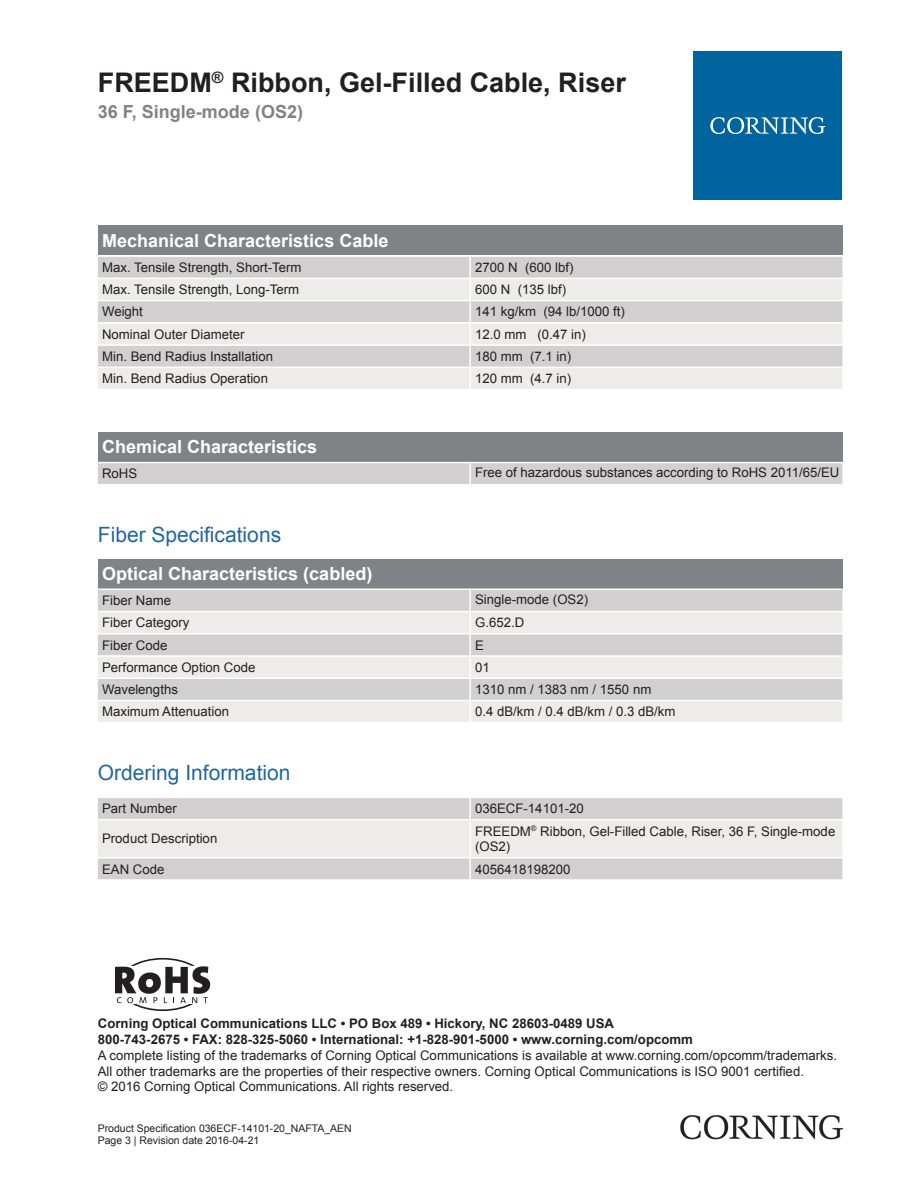
<style>
.page{position:relative;width:919px;height:1187px;background:#fff}
.page>*{position:absolute;margin:0;border:0;box-sizing:border-box;transform-origin:0 0}
.t1{font:700 27px "Arial";color:#231f20}
.t2{font:21px "Arial";color:#2166a2}
.t3{font:700 18px "Arial";color:#fff}
.t4{font:700 18px "Arial";color:#808285}
.t5{font:13.2px/15.9px "Arial";color:#231f20}
.t6{font:700 13.2px/15.9px "Arial";color:#231f20}
.t7{font:10.5px/12.6px "Arial";color:#231f20}
</style>
<div class="page">
<div style="left:98px;top:225px;width:744px;height:30px;background:#808285"></div>
<div style="left:98px;top:257px;width:744px;height:20px;background:#d1cfcf"></div>
<svg style="left:98px;top:279px;width:744px;height:110px;background:#e2e0e0"></svg>
<hr style="left:469px;top:257px;width:2px;height:20px;background:#fff">
<hr style="left:469px;top:279px;width:2px;height:21px;background:#fff">
<hr style="left:469px;top:301px;width:2px;height:21px;background:#fff">
<hr style="left:469px;top:323px;width:2px;height:21px;background:#fff">
<hr style="left:469px;top:346px;width:2px;height:20px;background:#fff">
<hr style="left:469px;top:368px;width:2px;height:21px;background:#fff">
<hr style="left:98px;top:300px;width:372px;height:1px;background:#fff">
<hr style="left:470px;top:300px;width:372px;height:1px;background:#fff">
<hr style="left:98px;top:322px;width:372px;height:1px;background:#fff">
<hr style="left:470px;top:322px;width:372px;height:1px;background:#fff">
<hr style="left:98px;top:344px;width:372px;height:2px;background:#fff">
<hr style="left:470px;top:344px;width:372px;height:2px;background:#fff">
<hr style="left:98px;top:366px;width:372px;height:2px;background:#fff">
<hr style="left:470px;top:366px;width:372px;height:2px;background:#fff">
<div style="left:98px;top:432px;width:744px;height:30px;background:#808285"></div>
<div style="left:98px;top:463px;width:744px;height:21px;background:#d1cfcf"></div>
<hr style="left:469px;top:463px;width:2px;height:21px;background:#fff">
<div style="left:98px;top:558px;width:744px;height:30px;background:#808285"></div>
<div style="left:98px;top:590px;width:744px;height:20px;background:#d1cfcf"></div>
<svg style="left:98px;top:612px;width:744px;height:110px;background:#e2e1e0"></svg>
<hr style="left:469px;top:590px;width:2px;height:20px;background:#fff">
<hr style="left:469px;top:612px;width:2px;height:21px;background:#fff">
<hr style="left:469px;top:634px;width:2px;height:21px;background:#fff">
<hr style="left:469px;top:656px;width:2px;height:21px;background:#fff">
<hr style="left:469px;top:679px;width:2px;height:20px;background:#fff">
<hr style="left:469px;top:701px;width:2px;height:21px;background:#fff">
<hr style="left:98px;top:633px;width:372px;height:1px;background:#fff">
<hr style="left:470px;top:633px;width:372px;height:1px;background:#fff">
<hr style="left:98px;top:655px;width:372px;height:1px;background:#fff">
<hr style="left:470px;top:655px;width:372px;height:1px;background:#fff">
<hr style="left:98px;top:677px;width:372px;height:2px;background:#fff">
<hr style="left:470px;top:677px;width:372px;height:2px;background:#fff">
<hr style="left:98px;top:699px;width:372px;height:2px;background:#fff">
<hr style="left:470px;top:699px;width:372px;height:2px;background:#fff">
<div style="left:98px;top:798px;width:744px;height:81px;background:#d1cfcf"></div>
<div style="left:98px;top:820px;width:744px;height:37px;background:#edeceb"></div>
<hr style="left:469px;top:798px;width:2px;height:20px;background:#fff">
<hr style="left:469px;top:820px;width:2px;height:37px;background:#fff">
<hr style="left:469px;top:858px;width:2px;height:21px;background:#fff">
<hr style="left:98px;top:818px;width:372px;height:2px;background:#fff">
<hr style="left:470px;top:818px;width:372px;height:2px;background:#fff">
<hr style="left:98px;top:857px;width:372px;height:1px;background:#fff">
<hr style="left:470px;top:857px;width:372px;height:1px;background:#fff">
<div style="left:693px;top:51px;width:149px;height:149px;background:#00649e"></div>
<svg style="left:710px;top:117px;width:115px;height:17px"></svg>
<img style="left:680px;top:1115px;width:162px;height:24px">
<div style="left:118px;top:957px;width:90px;height:53px;border:2px solid #231f20;border-radius:50%"></div>
<div style="left:98px;top:966px;width:123px;height:38px;background:#fff"></div>
<svg style="left:115px;top:966px;width:95px;height:37px"></svg>
<h1 class="t1" style="left:98px;top:64px;width:529px">FREEDM<sup>®</sup> Ribbon, Gel-Filled Cable, Riser</h1>
<h3 class="t4" style="left:98px;top:100px;width:207px">36 F, Single-mode (OS2)</h3>
<h3 class="t3" style="left:102px;top:229px;width:288px">Mechanical Characteristics Cable</h3>
<p class="t5" style="left:102px;top:259px;width:201px">Max. Tensile Strength, Short-Term</p>
<p class="t5" style="left:475px;top:259px;width:100px">2700 N (600 lbf)</p>
<p class="t5" style="left:102px;top:282px;width:199px">Max. Tensile Strength, Long-Term</p>
<p class="t5" style="left:475px;top:282px;width:92px">600 N (135 lbf)</p>
<p class="t5" style="left:102px;top:304px;width:42px">Weight</p>
<p class="t5" style="left:475px;top:304px;width:151px">141 kg/km (94 lb/1000 ft)</p>
<p class="t5" style="left:102px;top:326px;width:144px">Nominal Outer Diameter</p>
<p class="t5" style="left:475px;top:326px;width:112px">12.0 mm (0.47 in)</p>
<p class="t5" style="left:102px;top:348px;width:172px">Min. Bend Radius Installation</p>
<p class="t5" style="left:475px;top:348px;width:98px">180 mm (7.1 in)</p>
<p class="t5" style="left:102px;top:370px;width:167px">Min. Bend Radius Operation</p>
<p class="t5" style="left:475px;top:370px;width:98px">120 mm (4.7 in)</p>
<h3 class="t3" style="left:102px;top:435px;width:217px">Chemical Characteristics</h3>
<p class="t5" style="left:102px;top:466px;width:37px">RoHS</p>
<p class="t5" style="left:475px;top:464px;width:366px">Free of hazardous substances according to RoHS 2011/65/EU</p>
<h2 class="t2" style="left:98px;top:520px;width:185px">Fiber Specifications</h2>
<h3 class="t3" style="left:102px;top:562px;width:272px">Optical Characteristics (cabled)</h3>
<p class="t5" style="left:102px;top:592px;width:70px">Fiber Name</p>
<p class="t5" style="left:475px;top:591px;width:114px">Single-mode (OS2)</p>
<p class="t5" style="left:102px;top:615px;width:89px">Fiber Category</p>
<p class="t5" style="left:475px;top:615px;width:51px">G.652.D</p>
<p class="t5" style="left:102px;top:637px;width:67px">Fiber Code</p>
<p class="t5" style="left:475px;top:637px;width:10px">E</p>
<p class="t5" style="left:102px;top:659px;width:155px">Performance Option Code</p>
<p class="t5" style="left:475px;top:659px;width:16px">01</p>
<p class="t5" style="left:102px;top:681px;width:77px">Wavelengths</p>
<p class="t5" style="left:475px;top:681px;width:178px">1310 nm / 1383 nm / 1550 nm</p>
<p class="t5" style="left:102px;top:703px;width:128px">Maximum Attenuation</p>
<p class="t5" style="left:475px;top:703px;width:202px">0.4 dB/km / 0.4 dB/km / 0.3 dB/km</p>
<h2 class="t2" style="left:98px;top:758px;width:194px">Ordering Information</h2>
<p class="t5" style="left:102px;top:800px;width:76px">Part Number</p>
<p class="t5" style="left:475px;top:800px;width:110px">036ECF-14101-20</p>
<p class="t5" style="left:102px;top:830px;width:117px">Product Description</p>
<p class="t5" style="left:475px;top:823px;width:361px">FREEDM<sup>®</sup> Ribbon, Gel-Filled Cable, Riser, 36 F, Single-mode (OS2)</p>
<p class="t5" style="left:102px;top:861px;width:64px">EAN Code</p>
<p class="t5" style="left:475px;top:861px;width:97px">4056418198200</p>
<p class="t6" style="left:98px;top:1015px;width:596px">Corning Optical Communications LLC • PO Box 489 • Hickory, NC 28603-0489 USA<br>800-743-2675 • FAX: 828-325-5060 • International: +1-828-901-5000 • www.corning.com/opcomm</p>
<p class="t5" style="left:98px;top:1047px;width:740px">A complete listing of the trademarks of Corning Optical Communications is available at www.corning.com/opcomm/trademarks.<br>All other trademarks are the properties of their respective owners. Corning Optical Communications is ISO 9001 certified.<br>© 2016 Corning Optical Communications. All rights reserved.</p>
<p class="t7" style="left:98px;top:1121px;width:255px">Product Specification 036ECF-14101-20_NAFTA_AEN<br>Page 3 | Revision date 2016-04-21</p>
</div>
